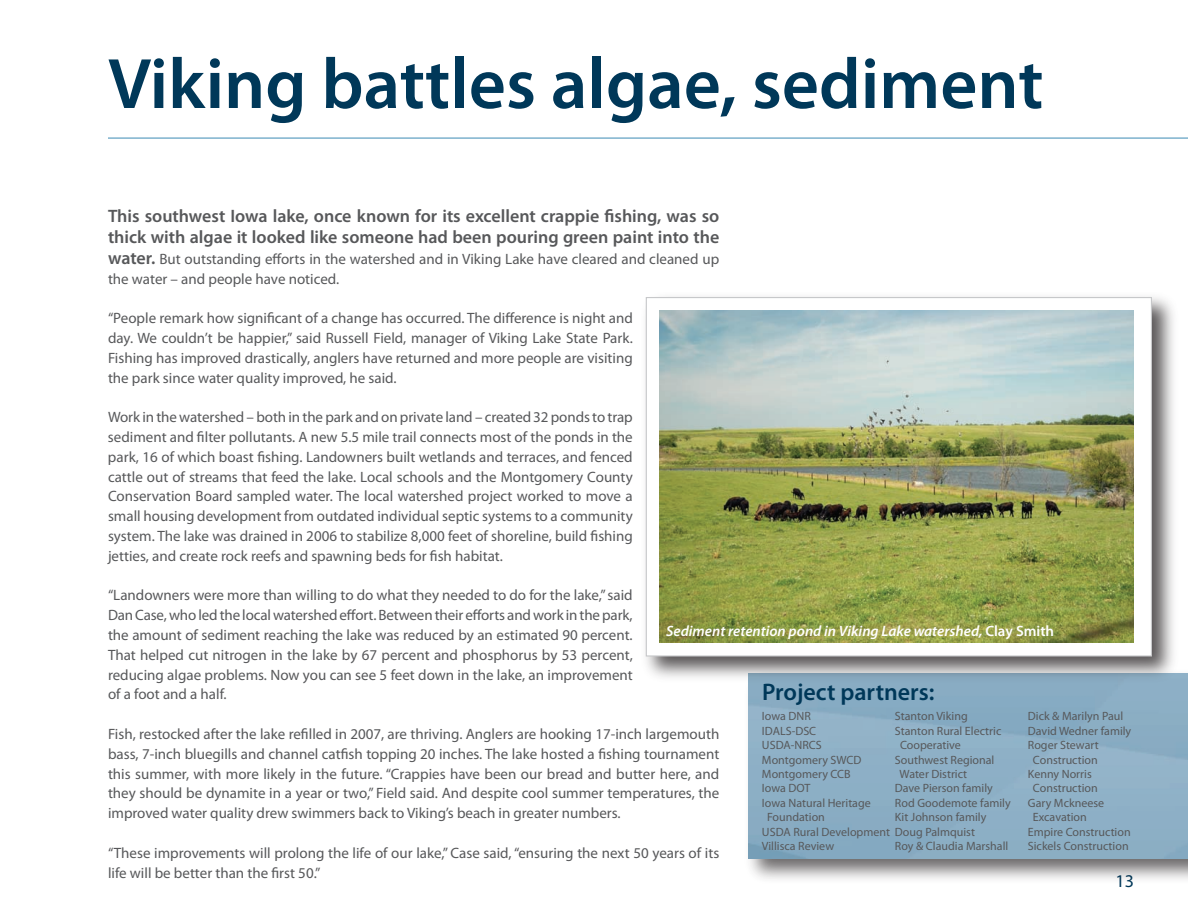
<style>
.page{position:relative;width:1188px;height:918px;background:#fff}
.page>*{position:absolute;margin:0;border:0;box-sizing:border-box;transform-origin:0 0}
.t1{font:600 72px "Myriad Pro";color:#003859}
.t2{font:600 24px "Myriad Pro";color:#003859}
.t3{font:600 18px/21px "Myriad Pro";color:#57585a}
.t4{font:18px "Myriad Pro";color:#003859}
.t5{font:15px/19.8px "Myriad Pro";color:#57585a;text-align:justify}
.t6{font:italic 600 15px "Myriad Pro";color:#fff}
.t7{font:12px "Myriad Pro";color:#57585a}
.s1{font-weight:600;font-size:18px}
.s2{font-style:normal}
</style>
<div class="page">
<div style="left:744px;top:669px;width:444px;height:215px;background:#231f20;opacity:.75"></div>
<div style="left:749px;top:674px;width:439px;height:184px;background:#8cafc5"></div>
<hr style="left:108px;top:137px;width:1080px;height:2px;background:#7db1cd">
<div style="left:641px;top:292px;width:538px;height:391px;background:#231f20;opacity:.75"></div>
<div style="left:646px;top:298px;width:505px;height:358px;background:#fff"></div>
<img style="left:660px;top:311px;width:474px;height:332px">
<h1 class="t1" style="left:108px;top:38px;width:937px">Viking battles algae, sediment</h1>
<p class="t3" style="left:108px;top:205px;width:613px">This southwest Iowa lake, once known for its excellent crappie fishing, was so thick with algae it looked like someone had been pouring green paint into the</p>
<p class="t5" style="left:108px;top:249px;width:613px"><span class="s1">water.</span> But outstanding efforts in the watershed and in Viking Lake have cleared and cleaned up the water – and people have noticed.</p>
<p class="t5" style="left:108px;top:308px;width:526px">“People remark how significant of a change has occurred. The difference is night and day. We couldn’t be happier,” said Russell Field, manager of Viking Lake State Park.<br>Fishing has improved drastically, anglers have returned and more people are visiting the park since water quality improved, he said.</p>
<p class="t5" style="left:108px;top:407px;width:526px">Work in the watershed – both in the park and on private land – created 32 ponds to trap sediment and filter pollutants. A new 5.5 mile trail connects most of the ponds in the park, 1 6 of which boast fishing. Landowners built wetlands and terraces, and fenced cattle out of streams that feed the lake. Local schools and the Montgomery County Conservation Board sampled water. The local watershed project worked to move a small housing development from outdated individual septic systems to a community system. The lake was drained in 2006 to stabilize 8,000 feet of shoreline, build fishing jetties, and create rock reefs and spawning beds for fish habitat.</p>
<p class="t5" style="left:108px;top:585px;width:526px">“Landowners were more than willing to do what they needed to do for the lake,” said Dan Case, who led the local watershed effort. Between their efforts and work in the park, the amount of sediment reaching the lake was reduced by an estimated 90 percent.<br>That helped cut nitrogen in the lake by 67 percent and phosphorus by 53 percent, reducing algae problems. Now you can see 5 feet down in the lake, an improvement of a foot and a half.</p>
<p class="t5" style="left:108px;top:724px;width:613px">Fish, restocked after the lake refilled in 2007, are thriving. Anglers are hooking 17-inch largemouth bass, 7-inch bluegills and channel catfish topping 20 inches. The lake hosted a fishing tournament this summer, with more likely in the future. “Crappies have been our bread and butter here, and they should be dynamite in a year or two,” Field said. And despite cool summer temperatures, the improved water quality drew swimmers back to Viking’s beach in greater numbers.</p>
<p class="t5" style="left:108px;top:843px;width:613px">“These improvements will prolong the life of our lake,” Case said, “ensuring the next 50 years of its life will be better than the first 50.”</p>
<p class="t6" style="left:666px;top:622px;width:390px">Sediment retention pond in Viking Lake watershed, <span class="s2">Clay Smith</span></p>
<h2 class="t2" style="left:762px;top:677px;width:174px">Project partners:</h2>
<p class="t7" style="left:762px;top:709px;width:50px">Iowa DNR</p>
<p class="t7" style="left:762px;top:723px;width:56px">IDALS-DSC</p>
<p class="t7" style="left:762px;top:738px;width:61px">USDA-NRCS</p>
<p class="t7" style="left:762px;top:752px;width:101px">Montgomery SWCD</p>
<p class="t7" style="left:762px;top:767px;width:90px">Montgomery CCB</p>
<p class="t7" style="left:762px;top:781px;width:50px">Iowa DOT</p>
<p class="t7" style="left:762px;top:795px;width:110px">Iowa Natural Heritage</p>
<p class="t7" style="left:767px;top:810px;width:59px">Foundation</p>
<p class="t7" style="left:762px;top:824px;width:215px">USDA Rural Development Doug Palmquist</p>
<p class="t7" style="left:762px;top:839px;width:74px">Villisca Review</p>
<p class="t7" style="left:895px;top:709px;width:74px">Stanton Viking</p>
<p class="t7" style="left:895px;top:723px;width:108px">Stanton Rural Electric</p>
<p class="t7" style="left:900px;top:738px;width:62px">Cooperative</p>
<p class="t7" style="left:895px;top:752px;width:101px">Southwest Regional</p>
<p class="t7" style="left:900px;top:767px;width:69px">Water District</p>
<p class="t7" style="left:895px;top:781px;width:99px">Dave Pierson family</p>
<p class="t7" style="left:895px;top:795px;width:117px">Rod Goodemote family</p>
<p class="t7" style="left:895px;top:810px;width:93px">Kit Johnson family</p>
<p class="t7" style="left:895px;top:839px;width:115px">Roy &amp; Claudia Marshall</p>
<p class="t7" style="left:1028px;top:709px;width:97px">Dick &amp; Marilyn Paul</p>
<p class="t7" style="left:1028px;top:723px;width:105px">David Wedner family</p>
<p class="t7" style="left:1028px;top:738px;width:72px">Roger Stewart</p>
<p class="t7" style="left:1033px;top:752px;width:66px">Construction</p>
<p class="t7" style="left:1028px;top:767px;width:65px">Kenny Norris</p>
<p class="t7" style="left:1033px;top:781px;width:66px">Construction</p>
<p class="t7" style="left:1028px;top:795px;width:78px">Gary Mckneese</p>
<p class="t7" style="left:1033px;top:810px;width:55px">Excavation</p>
<p class="t7" style="left:1028px;top:824px;width:104px">Empire Construction</p>
<p class="t7" style="left:1028px;top:839px;width:102px">Sickels Construction</p>
<p class="t4" style="left:1116px;top:870px;width:9px">13</p>
</div>
